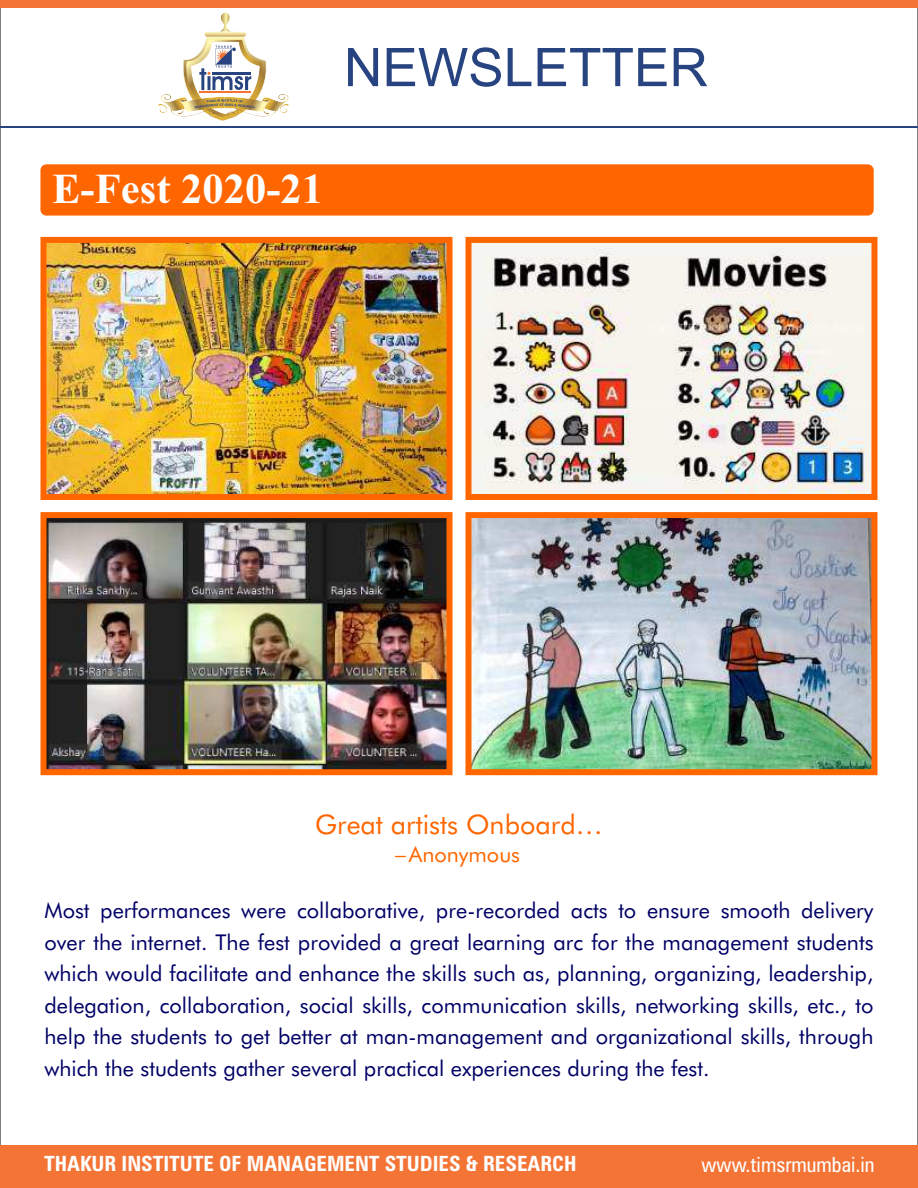
<style>
.page{position:relative;width:918px;height:1188px;background:#fff}
.page>*{position:absolute;margin:0;border:0;box-sizing:border-box;transform-origin:0 0}
.t1{font:53.25px "Arial";color:#284480}
.t2{font:700 42.6px "Times New Roman";color:#fefefe}
.t3{font:27px "Futura BT";color:#f60}
.t4{font:21.75px/31.5px "Futura BT";color:#006;text-align:justify}
.t5{font:21.75px "Futura BT";color:#f60}
.t6{font:700 condensed 21px "Zurich BT";color:#fefefe}
.t7{font:condensed 21px "Zurich BT";color:#fefefe}
</style>
<div class="page">
<div style="left:0;top:0;width:918px;height:7px;background:#f37435"></div>
<hr style="left:0;top:126px;width:918px;height:2px;background:#284480">
<div style="left:0;top:1145px;width:918px;height:43px;background:#f37435"></div>
<svg style="left:204px;top:32px;width:42px;height:5px"></svg>
<svg style="left:221px;top:12px;width:4px;height:13px"></svg>
<svg style="left:158px;top:37px;width:131px;height:84px"></svg>
<div style="left:40px;top:164px;width:834px;height:52px;background:#f60;border-radius:6px"></div>
<img style="left:473px;top:519px;width:398px;height:249px">
<div style="left:466px;top:512px;width:412px;height:263px;border:6px solid #f60"></div>
<img style="left:47px;top:244px;width:398px;height:249px">
<div style="left:40px;top:237px;width:412px;height:263px;border:6px solid #f60"></div>
<img style="left:47px;top:519px;width:398px;height:249px">
<div style="left:40px;top:512px;width:412px;height:263px;border:6px solid #f60"></div>
<img style="left:473px;top:244px;width:398px;height:249px">
<div style="left:466px;top:237px;width:412px;height:263px;border:6px solid #f60"></div>
<h1 class="t1" style="left:344px;top:33px;width:365px">NEWSLETTER</h1>
<h2 class="t2" style="left:52px;top:159px;width:272px">E-Fest 2020-21</h2>
<p class="t3" style="left:315px;top:808px;width:289px">Great artists Onboard…</p>
<p class="t5" style="left:395px;top:831px;width:12px">_</p>
<p class="t5" style="left:409px;top:841px;width:113px">Anonymous</p>
<p class="t4" style="left:44px;top:895px;width:831px">Most performances were collaborative, pre-recorded acts to ensure smooth delivery over the internet. The fest provided a great learning arc for the management students which would facilitate and enhance the skills such as, planning, organizing, leadership, delegation, collaboration, social skills, communication skills, networking skills, etc., to help the students to get better at man-management and organizational skills, through which the students gather several practical experiences during the fest.</p>
<p class="t6" style="left:44px;top:1151px;width:534px">THAKUR INSTITUTE OF MANAGEMENT STUDIES &amp; RESEARCH</p>
<p class="t7" style="left:702px;top:1152px;width:175px">www.timsrmumbai.in</p>
</div>
